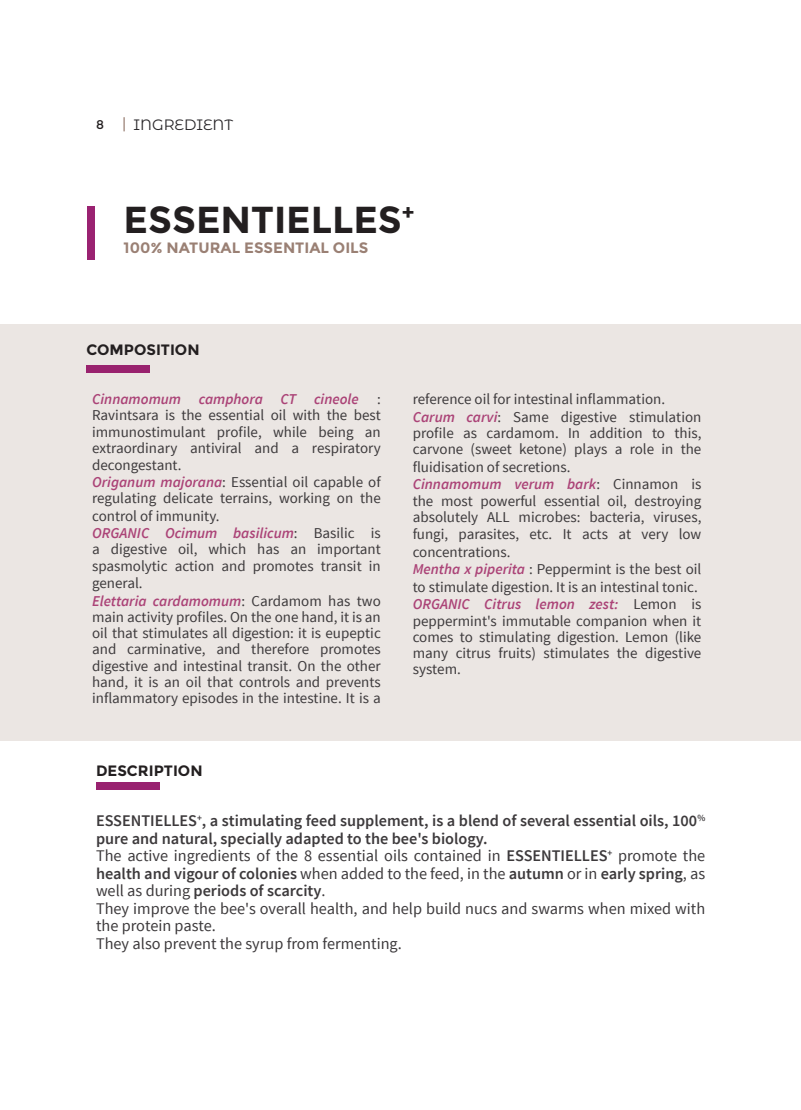
<style>
.page{position:relative;width:801px;height:1110px;background:#fff}
.page>*{position:absolute;margin:0;border:0;box-sizing:border-box;transform-origin:0 0}
.Title_01{font:700 37.5px "Montserrat";color:#231f20}
.t1{font:16.25px/17.5px "Source Sans Pro";color:#3d3a3c;text-align:justify}
.t2{font:600 16.25px/17.5px "Source Sans Pro";color:#3d3a3c}
.t3{font:15px/16.2px "Source Sans Pro";color:#3d3a3c;text-align:justify}
.Title_03_Left{font:700 15px "Montserrat";color:#9a8074}
.Title_03_Left-2{font:700 15px "Montserrat";color:#231f20}
.Title_03_center{font:15px "Montserrat Alternates";color:#262427}
.t4{font:12.5px "Montserrat";color:#231f20}
.s1{font-weight:600;font-style:italic;color:#ab4377}
.s2{font-weight:600}
</style>
<div class="page">
<div style="left:0;top:324px;width:801px;height:416px;background:#ebe6e3"></div>
<div style="left:88px;top:206px;width:7px;height:54px;background:#9a2271"></div>
<div style="left:96px;top:782px;width:64px;height:7px;background:#992270"></div>
<div style="left:86px;top:365px;width:64px;height:7px;background:#99226e"></div>
<svg style="left:123px;top:117px;width:2px;height:14px"></svg>
<p class="t4" style="left:96px;top:117px;width:9px">8</p>
<p class="Title_03_center" style="left:133px;top:114px;width:101px">INGREDIENT</p>
<p class="Title_01" style="left:124px;top:197px;width:292px">ESSENTIELLES<sup>+</sup></p>
<p class="Title_03_Left" style="left:124px;top:238px;width:246px">100% NATURAL ESSENTIAL OILS</p>
<p class="Title_03_Left-2" style="left:86px;top:340px;width:115px">COMPOSITION</p>
<p class="t3" style="left:92px;top:391px;width:290px"><span class="s1">Cinnamomum camphora CT cineole</span> :<br>Ravintsara is the essential oil with the best immunostimulant profile, while being an extraordinary antiviral and a respiratory decongestant.</p>
<p class="t3" style="left:92px;top:473px;width:290px;line-height:16.9px"><span class="s1">Origanum majorana</span>: Essential oil capable of regulating delicate terrains, working on the control of immunity.</p>
<p class="t3" style="left:92px;top:525px;width:290px;line-height:16.6px"><span class="s1">ORGANIC Ocimum basilicum</span>: Basilic is a digestive oil, which has an important spasmolytic action and promotes transit in general.</p>
<p class="t3" style="left:92px;top:592px;width:290px"><span class="s1">Elettaria cardamomum</span>: Cardamom has two main activity profiles. On the one hand, it is an oil that stimulates all digestion: it is eupeptic and carminative, and therefore promotes digestive and intestinal transit. On the other hand, it is an oil that controls and prevents inflammatory episodes in the intestine. It is a</p>
<p class="Title_03_Left-2" style="left:96px;top:761px;width:108px">DESCRIPTION</p>
<p class="t3" style="left:413px;top:391px;width:254px">reference oil for intestinal inflammation.</p>
<p class="t3" style="left:413px;top:408px;width:290px;line-height:16.6px"><span class="s1">Carum carvi</span>: Same digestive stimulation profile as cardamom. In addition to this, carvone (sweet ketone) plays a role in the fluidisation of secretions.</p>
<p class="t3" style="left:413px;top:476px;width:290px;line-height:16.9px"><span class="s1">Cinnamomum verum bark</span>: Cinnamon is the most powerful essential oil, destroying absolutely ALL microbes: bacteria, viruses, fungi, parasites, etc. It acts at very low concentrations.</p>
<p class="t3" style="left:413px;top:560px;width:290px;line-height:17.5px"><span class="s1">Mentha x piperita</span> : Peppermint is the best oil to stimulate digestion. It is an intestinal tonic.</p>
<p class="t3" style="left:413px;top:596px;width:290px"><span class="s1">ORGANIC Citrus lemon zest:</span> Lemon is peppermint's immutable companion when it comes to stimulating digestion. Lemon (like many citrus fruits) stimulates the digestive system.</p>
<p class="t2" style="left:96px;top:812px;width:611px">ESSENTIELLES<sup>+</sup>, a stimulating feed supplement, is a blend of several essential oils, 100<sup>% </sup>pure and natural, specially adapted to the bee's biology.</p>
<p class="t1" style="left:96px;top:847px;width:611px">The active ingredients of the 8 essential oils contained in <span class="s2">ESSENTIELLES</span><sup>+</sup> promote the <span class="s2">health and vigour of colonies</span> when added to the feed, in the <span class="s2">autumn</span> or in <span class="s2">early spring</span>, as well as during <span class="s2">periods of scarcity</span>.</p>
<p class="t1" style="left:96px;top:899px;width:611px">They improve the bee's overall health, and help build nucs and swarms when mixed with the protein paste.</p>
<p class="t1" style="left:96px;top:934px;width:307px">They also prevent the syrup from fermenting.</p>
</div>
